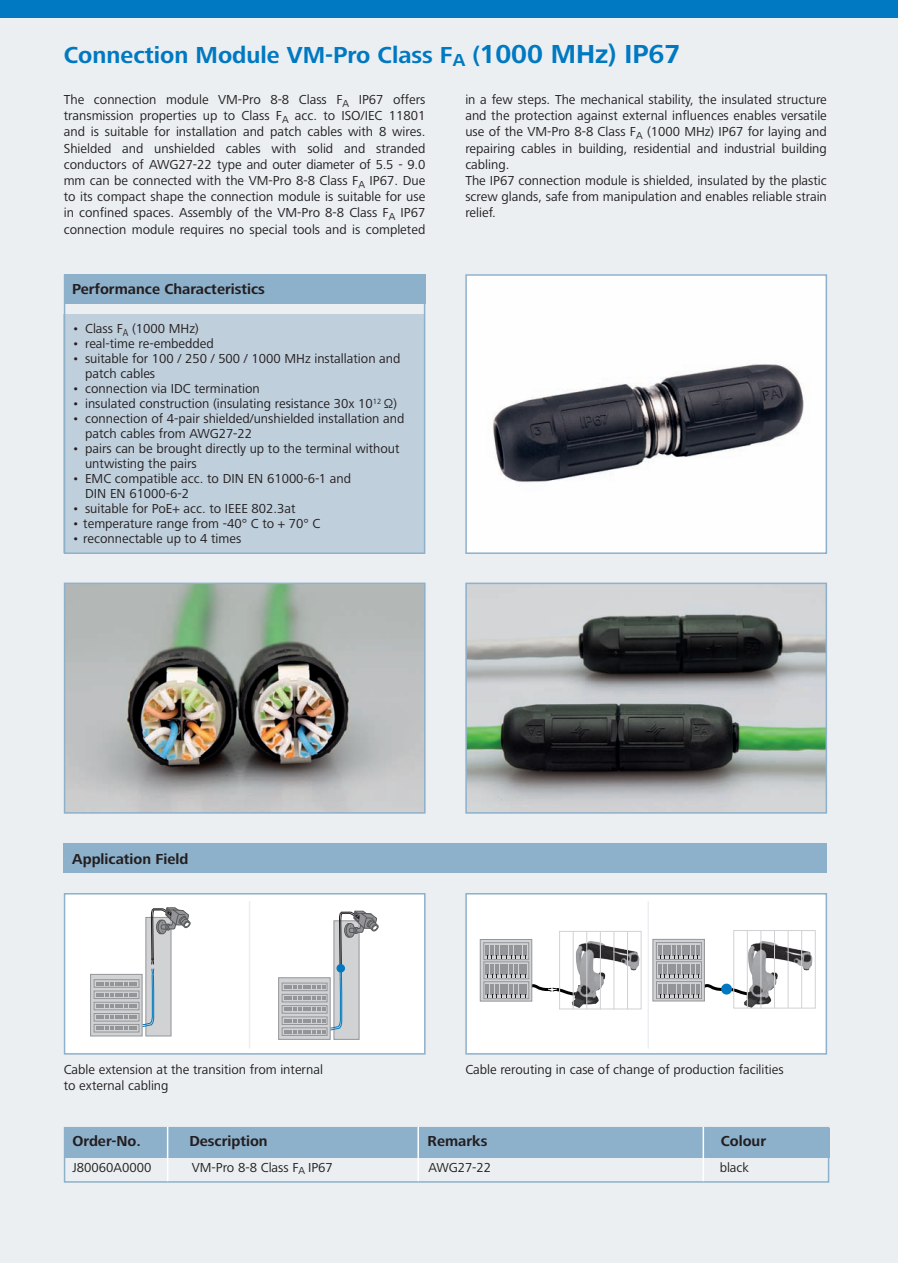
<style>
.page{position:relative;width:898px;height:1263px;background:#ebeff1}
.page>*{position:absolute;margin:0;border:0;box-sizing:border-box;transform-origin:0 0}
.t1{font:700 24px "Frutiger Next LT";color:#0079c2}
.t2{font:700 15px "Frutiger Next LT";color:#231f20}
.GS{font:13.5px/16.2px "Frutiger Next LT";color:#231f20;text-align:justify}
.Auf_MP{font:13.5px/15px "Frutiger Next LT";color:#231f20}
.s1{font-size:27px}
</style>
<div class="page">
<img style="left:468px;top:277px;width:356px;height:274px">
<div style="left:465px;top:274px;width:362px;height:280px;border:2px solid #8db0cb"></div>
<img style="left:67px;top:586px;width:355px;height:225px">
<div style="left:64px;top:583px;width:361px;height:231px;border:2px solid #8db0cb"></div>
<img style="left:468px;top:586px;width:356px;height:225px">
<div style="left:465px;top:583px;width:362px;height:231px;border:2px solid #8db0cb"></div>
<div style="left:64px;top:274px;width:361px;height:30px;background:#8db0cb"></div>
<div style="left:64px;top:314px;width:361px;height:238px;background:#c0cfdc"></div>
<div style="left:64px;top:1127px;width:765px;height:56px;border:2px solid #8db0cb"></div>
<div style="left:64px;top:1128px;width:765px;height:30px;background:#8db0cb"></div>
<hr style="left:167px;top:1127px;width:1px;height:54px;background:#fff">
<hr style="left:417px;top:1127px;width:2px;height:54px;background:#fff">
<hr style="left:702px;top:1127px;width:2px;height:54px;background:#fff">
<div style="left:0;top:0;width:898px;height:17px;background:#0079c2"></div>
<div style="left:64px;top:843px;width:763px;height:30px;background:#8db0cb"></div>
<div style="left:465px;top:893px;width:362px;height:161px;background:#fff;border:2px solid #8db0cb"></div>
<hr style="left:647px;top:901px;width:2px;height:147px;background:#ebeff1">
<div style="left:64px;top:893px;width:361px;height:161px;background:#fff;border:2px solid #8db0cb"></div>
<hr style="left:249px;top:901px;width:1px;height:147px;background:#ebeff1">
<div style="left:145px;top:917px;width:26px;height:119px;background:#d1d2d4;border:1px solid #939598"></div>
<div style="left:333px;top:920px;width:26px;height:120px;background:#d1d2d4;border:1px solid #939598"></div>
<svg style="left:90px;top:974px;width:52px;height:62px"></svg>
<svg style="left:94px;top:979px;width:2px;height:9px"></svg>
<svg style="left:94px;top:990px;width:2px;height:9px"></svg>
<svg style="left:94px;top:1002px;width:2px;height:8px"></svg>
<svg style="left:94px;top:1013px;width:2px;height:8px"></svg>
<svg style="left:94px;top:1024px;width:45px;height:8px"></svg>
<div style="left:278px;top:977px;width:52px;height:63px;background:linear-gradient(to right,#d0d1d3,#d2d3d5);border:1px solid #939598"></div>
<svg style="left:282px;top:983px;width:2px;height:8px"></svg>
<svg style="left:282px;top:994px;width:2px;height:8px"></svg>
<svg style="left:282px;top:1005px;width:2px;height:8px"></svg>
<svg style="left:282px;top:1016px;width:2px;height:9px"></svg>
<svg style="left:282px;top:1027px;width:45px;height:9px"></svg>
<svg style="left:284px;top:911px;width:95px;height:122px"></svg>
<svg style="left:96px;top:907px;width:95px;height:123px"></svg>
<div style="left:337px;top:965px;width:7px;height:7px;background:#0079c2;border-radius:50%"></div>
<div style="left:336px;top:964px;width:9px;height:8px;border:2px solid #0079c2;border-radius:50%"></div>
<img style="left:571px;top:937px;width:71px;height:70px">
<img style="left:744px;top:937px;width:69px;height:69px">
<hr style="left:573px;top:931px;width:1px;height:78px;background:#d1d2d4">
<hr style="left:747px;top:930px;width:1px;height:78px;background:#d1d2d4">
<hr style="left:586px;top:931px;width:1px;height:78px;background:#d1d2d4">
<hr style="left:760px;top:930px;width:1px;height:78px;background:#d1d2d4">
<hr style="left:600px;top:931px;width:1px;height:78px;background:#d1d2d4">
<hr style="left:774px;top:930px;width:1px;height:78px;background:#d1d2d4">
<hr style="left:613px;top:931px;width:1px;height:78px;background:#d1d2d4">
<hr style="left:787px;top:930px;width:1px;height:78px;background:#d1d2d4">
<hr style="left:627px;top:931px;width:1px;height:78px;background:#d1d2d4">
<hr style="left:801px;top:930px;width:1px;height:78px;background:#d1d2d4">
<div style="left:559px;top:931px;width:82px;height:78px;border:1px solid #d1d2d4"></div>
<div style="left:733px;top:930px;width:82px;height:78px;border:1px solid #d1d2d4"></div>
<div style="left:480px;top:939px;width:52px;height:62px;background:#d1d2d4;border:1px solid #939598"></div>
<svg style="left:483px;top:942px;width:46px;height:18px"></svg>
<svg style="left:483px;top:961px;width:3px;height:18px"></svg>
<svg style="left:483px;top:981px;width:3px;height:18px"></svg>
<svg style="left:486px;top:945px;width:97px;height:57px"></svg>
<div style="left:652px;top:939px;width:53px;height:62px;background:#d1d2d4;border:1px solid #939598"></div>
<div style="left:656px;top:942px;width:45px;height:18px;background:#d1d2d4;border:1px solid #939598"></div>
<svg style="left:658px;top:945px;width:41px;height:13px"></svg>
<div style="left:656px;top:961px;width:46px;height:18px;background:#d1d2d4;border:1px solid #939598"></div>
<svg style="left:656px;top:981px;width:2px;height:18px"></svg>
<svg style="left:658px;top:964px;width:99px;height:38px"></svg>
<div style="left:64px;top:274px;width:361px;height:280px;border:2px solid #8db0cb"></div>
<p class="t1" style="left:64px;top:42px;width:618px">Connection Module VM-Pro Class F<sub>A</sub> (<span class="s1">1000 MHz) IP67</span></p>
<p class="GS" style="left:64px;top:91px;width:363px">The connection module VM-Pro 8-8 Class F<sub>A</sub> IP67 offers transmission properties up to Class F<sub>A</sub> acc. to ISO/IEC 11801 and is suitable for installation and patch cables with 8 wires.<br>Shielded and unshielded cables with solid and stranded conductors of AWG27-22 type and outer diameter of 5.5 - 9.0 mm can be connected with the VM-Pro 8-8 Class F<sub>A</sub> IP67. Due to its compact shape the connection module is suitable for use in confined spaces. Assembly of the VM-Pro 8-8 Class F<sub>A</sub> IP67 connection module requires no special tools and is completed</p>
<p class="GS" style="left:465px;top:91px;width:363px">in a few steps. The mechanical stability, the insulated structure and the protection against external influences enables versatile use of the VM-Pro 8-8 Class F<sub>A</sub> (1000 MHz) IP67 for laying and repairing cables in building, residential and industrial building cabling.</p>
<p class="GS" style="left:465px;top:172px;width:363px">The IP67 connection module is shielded, insulated by the plastic screw glands, safe from manipulation and enables reliable strain relief.</p>
<p class="t2" style="left:72px;top:280px;width:194px">Performance Characteristics</p>
<p class="Auf_MP" style="left:72px;top:321px;width:128px">• Class F<sub>A</sub> (1000 MHz)</p>
<p class="Auf_MP" style="left:72px;top:336px;width:143px">• real-time re-embedded</p>
<p class="Auf_MP" style="left:85px;top:351px;width:317px;text-indent:-13px">• suitable for 100 / 250 / 500 / 1000 MHz installation and patch cables</p>
<p class="Auf_MP" style="left:72px;top:381px;width:189px">• connection via IDC termination</p>
<p class="Auf_MP" style="left:72px;top:396px;width:326px">• insulated construction (insulating resistance 30x 10<sup>12</sup> Ω)</p>
<p class="Auf_MP" style="left:85px;top:411px;width:321px;text-indent:-13px">• connection of 4-pair shielded/unshielded installation and patch cables from AWG27-22</p>
<p class="Auf_MP" style="left:85px;top:441px;width:316px;text-indent:-13px">• pairs can be brought directly up to the terminal without untwisting the pairs</p>
<p class="Auf_MP" style="left:85px;top:471px;width:268px;text-indent:-13px">• EMC compatible acc. to DIN EN 61000-6-1 and<br>DIN EN 61000-6-2</p>
<p class="Auf_MP" style="left:72px;top:501px;width:225px">• suitable for PoE+ acc. to IEEE 802.3at</p>
<p class="Auf_MP" style="left:72px;top:516px;width:250px">• temperature range from -40° C to + 70° C</p>
<p class="Auf_MP" style="left:72px;top:531px;width:170px">• reconnectable up to 4 times</p>
<p class="t2" style="left:72px;top:851px;width:117px">Application Field</p>
<p class="GS" style="left:64px;top:1061px;width:261px">Cable extension at the transition from internal</p>
<p class="GS" style="left:64px;top:1077px;width:106px">to external cabling</p>
<p class="GS" style="left:465px;top:1061px;width:320px">Cable rerouting in case of change of production facilities</p>
<p class="t2" style="left:73px;top:1132px;width:70px">Order-No.</p>
<p class="t2" style="left:189px;top:1132px;width:80px">Description</p>
<p class="t2" style="left:427px;top:1132px;width:61px">Remarks</p>
<p class="t2" style="left:721px;top:1132px;width:47px">Colour</p>
<p class="GS" style="left:73px;top:1160px;width:80px">J80060A0000</p>
<p class="GS" style="left:192px;top:1160px;width:143px">VM-Pro 8-8 Class F<sub>A</sub> IP67</p>
<p class="GS" style="left:428px;top:1160px;width:64px">AWG27-22</p>
<p class="GS" style="left:719px;top:1160px;width:31px">black</p>
</div>
